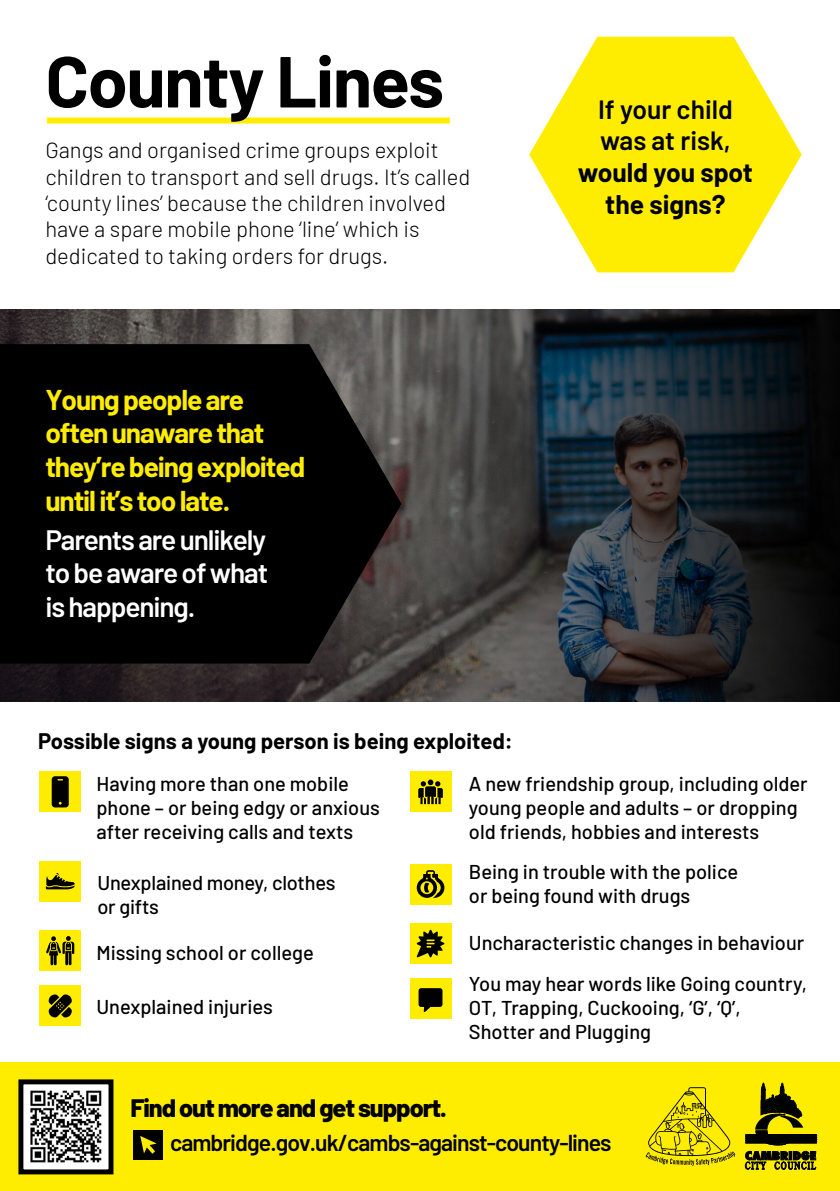
<style>
.page{position:relative;width:840px;height:1191px;background:#fff}
.page>*{position:absolute;margin:0;border:0;box-sizing:border-box;transform-origin:0 0}
.t1{font:700 72px "Barlow";letter-spacing:-.02em;color:#000}
.t2{font:700 28px/33.6px "Barlow";letter-spacing:-.04em;color:#feed00}
.t3{font:600 28px/33.6px "Barlow";letter-spacing:-.04em;color:#fff;text-align:justify}
.t4{font:600 26.4px/31.6px "Barlow";color:#000}
.t5{font:700 26.4px/31.6px "Barlow";color:#000;text-align:center}
.t6{font:800 25.2px "Barlow";letter-spacing:-.04em;color:#000}
.t7{font:600 23px "Barlow";letter-spacing:-.04em;color:#000}
.t8{font:300 22px/26.4px "Barlow";color:#000}
.t9{font:700 22px "Barlow";color:#000}
.t10{font:500 20px/24px "Barlow";color:#000}
</style>
<div class="page">
<div style="left:47px;top:117px;width:402px;height:6px;background:#feed00"></div>
<img style="left:0;top:309px;width:264px;height:393px">
<svg style="left:264px;top:309px;width:575px;height:393px;background:#2d3134"></svg>
<div style="left:0;top:1062px;width:839px;height:129px;background:#feed00"></div>
<svg style="left:529px;top:37px;width:272px;height:235px;fill:#feed00"></svg>
<div style="left:133px;top:1130px;width:30px;height:29px;background:#000"></div>
<svg style="left:140px;top:1136px;width:16px;height:17px"></svg>
<img style="left:24px;top:1085px;width:83px;height:83px">
<div style="left:18px;top:1079px;width:95px;height:95px;border:5px solid #000"></div>
<svg style="left:0;top:344px;width:401px;height:319px;background:#090908"></svg>
<div style="left:40px;top:771px;width:41px;height:41px;background:#feed00"></div>
<div style="left:40px;top:860px;width:41px;height:41px;background:#feed00"></div>
<div style="left:40px;top:930px;width:41px;height:41px;background:#feed00"></div>
<div style="left:40px;top:985px;width:41px;height:41px;background:#feed00"></div>
<div style="left:410px;top:771px;width:41px;height:41px;background:#feed00"></div>
<div style="left:410px;top:863px;width:41px;height:41px;background:#feed00"></div>
<svg style="left:52px;top:776px;width:17px;height:31px"></svg>
<svg style="left:46px;top:873px;width:29px;height:16px"></svg>
<svg style="left:46px;top:936px;width:28px;height:29px"></svg>
<svg style="left:49px;top:994px;width:23px;height:23px"></svg>
<svg style="left:418px;top:779px;width:24px;height:25px"></svg>
<svg style="left:416px;top:870px;width:28px;height:28px"></svg>
<div style="left:410px;top:923px;width:41px;height:41px;background:#feed00"></div>
<svg style="left:416px;top:929px;width:28px;height:28px"></svg>
<div style="left:410px;top:978px;width:41px;height:41px;background:#feed00"></div>
<svg style="left:418px;top:988px;width:24px;height:24px"></svg>
<svg style="left:645px;top:1087px;width:89px;height:79px"></svg>
<hr style="left:745px;top:1139px;width:71px;height:1px;background:#010202">
<hr style="left:745px;top:1134px;width:71px;height:1px;background:#010202">
<hr style="left:745px;top:1135px;width:71px;height:1px;background:#010202">
<hr style="left:745px;top:1136px;width:71px;height:1px;background:#010202">
<hr style="left:745px;top:1137px;width:71px;height:1px;background:#010202">
<hr style="left:745px;top:1138px;width:71px;height:1px;background:#010202">
<hr style="left:745px;top:1140px;width:71px;height:1px;background:#010202">
<hr style="left:745px;top:1141px;width:71px;height:1px;background:#010202">
<hr style="left:745px;top:1142px;width:71px;height:1px;background:#010202">
<svg style="left:744px;top:1083px;width:71px;height:86px"></svg>
<h1 class="t1" style="left:45px;top:28px;width:400px">County Lines</h1>
<p class="t8" style="left:45px;top:135px;width:426px">Gangs and organised crime groups exploit children to transport and sell drugs. It’s called ‘county lines’ because the children involved have a spare mobile phone ‘line’ which is dedicated to taking orders for drugs.</p>
<h2 class="t2" style="left:45px;top:381px;width:261px">Young people are often unaware that they’re being exploited until it’s too late.</h2>
<h2 class="t3" style="left:45px;top:521px;width:224px">Parents are unlikely to be aware of what is happening.</h2>
<h3 class="t4" style="left:597px;top:91px;width:136px">If your child was at risk,</h3>
<h3 class="t5" style="left:577px;top:155px;width:176px">would you spot the signs?</h3>
<p class="t9" style="left:38px;top:725px;width:476px">Possible signs a young person is being exploited:</p>
<p class="t10" style="left:468px;top:770px;width:340px">A new friendship group, including older young people and adults – or dropping old friends, hobbies and interests</p>
<p class="t10" style="left:96px;top:770px;width:285px">Having more than one mobile phone – or being edgy or anxious after receiving calls and texts</p>
<p class="t10" style="left:97px;top:869px;width:239px">Unexplained money, clothes or gifts</p>
<p class="t10" style="left:96px;top:939px;width:219px">Missing school or college</p>
<p class="t10" style="left:96px;top:993px;width:178px">Unexplained injuries</p>
<p class="t6" style="left:130px;top:1089px;width:318px">Find out more and get support.</p>
<p class="t10" style="left:468px;top:858px;width:271px">Being in trouble with the police or being found with drugs</p>
<p class="t10" style="left:468px;top:929px;width:337px">Uncharacteristic changes in behaviour</p>
<p class="t10" style="left:468px;top:970px;width:339px">You may hear words like Going country,<br>OT, Trapping, Cuckooing, ‘G’, ‘Q’,<br>Shotter and Plugging</p>
<p class="t7" style="left:170px;top:1125px;width:443px">cambridge.gov.uk/cambs-against-county-lines</p>
</div>
